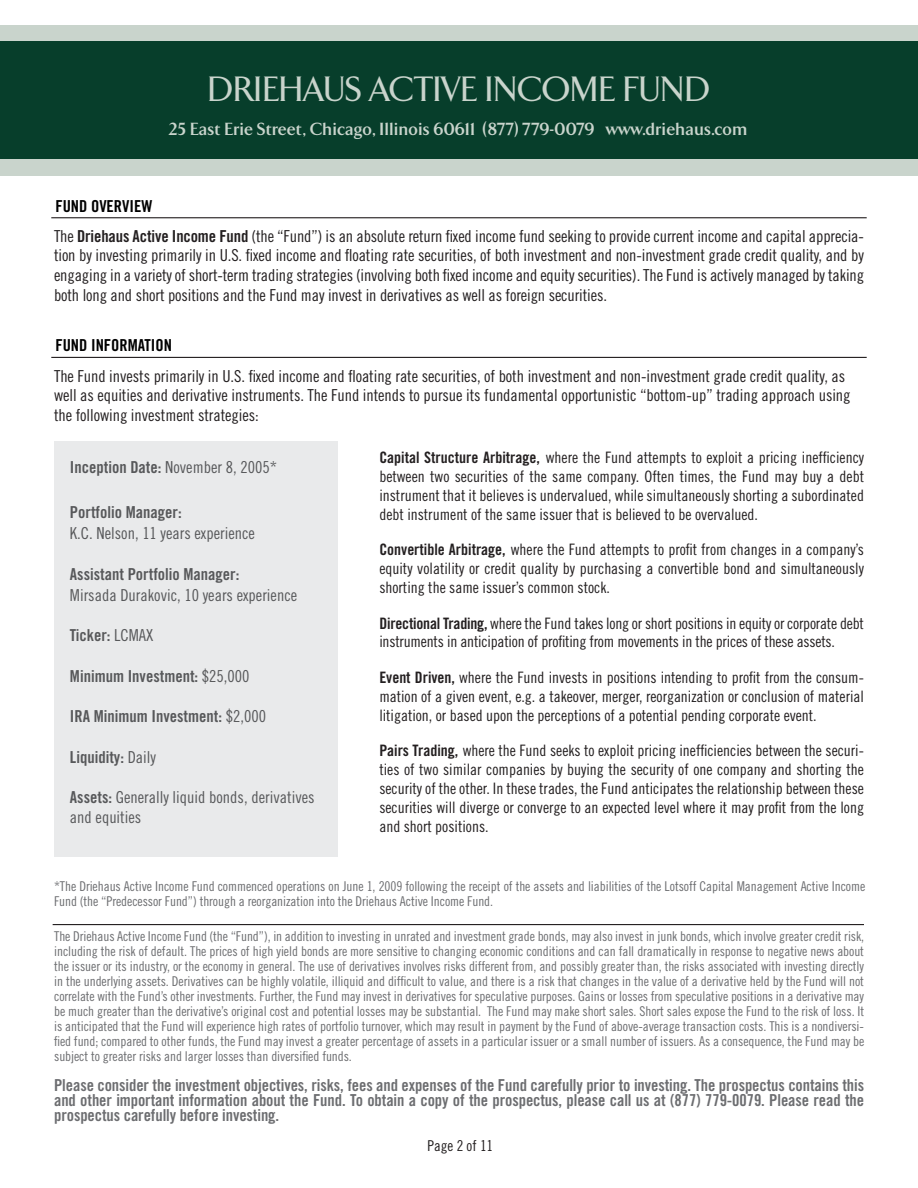
<style>
.page{position:relative;width:918px;height:1188px;background:#fff}
.page>*{position:absolute;margin:0;border:0;box-sizing:border-box;transform-origin:0 0}
.t1{font:500 36px "Arrow";letter-spacing:.005em;color:#c9d4cc}
.t2{font:700 18px "Arrow";letter-spacing:.025em;color:#c9d4cc}
.t3{font:16.5px/19.8px "Trade Gothic Cond Eighteen";letter-spacing:-.005em;color:#231f20}
.t4{font:16.5px/15px "Trade Gothic Bold Cond Twenty";letter-spacing:-.005em;color:#6c6d70;text-align:justify}
.t5{font:16.5px/19.8px "Trade Gothic Cond Eighteen";color:#57585a}
.t6{font:16.5px "Trade Gothic Bold Cond Twenty";color:#57585a}
.t7{font:16.5px "Trade Gothic Bold Cond Twenty";color:#000}
.t8{font:15.75px/18.9px "Trade Gothic Cond Eighteen";color:#231f20;text-align:justify}
.t9{font:15px "Trade Gothic Cond Eighteen";color:#231f20}
.t10{font:13.5px/15px "Trade Gothic Cond Eighteen";letter-spacing:-.005em;color:#6c6d70;text-align:justify}
.s1{font-family:"Trade Gothic Bold Cond Twenty"}
.s2{font-family:"Trade Gothic Cond Eighteen"}
</style>
<div class="page">
<hr style="left:53px;top:924px;width:811px;height:1px;background:#231f20">
<div style="left:0;top:25px;width:918px;height:151px;background:#c9d4cc"></div>
<div style="left:0;top:41px;width:918px;height:118px;background:#073e2b"></div>
<div style="left:54px;top:441px;width:284px;height:415px;background:#e9eaeb"></div>
<hr style="left:51px;top:357px;width:816px;height:1px;background:#231f20">
<hr style="left:51px;top:217px;width:816px;height:1px;background:#231f20">
<h1 class="t1" style="left:208px;top:70px;width:504px">DRIEHAUS ACTIVE INCOME FUND</h1>
<h2 class="t2" style="left:169px;top:119px;width:580px">25 East Erie Street, Chicago, Illinois 60611 (877) 779-0079 www.driehaus.com</h2>
<p class="t7" style="left:55px;top:196px;width:99px">FUND OVERVIEW</p>
<p class="t3" style="left:54px;top:226px;width:812px;text-align:justify">The <span class="s1">Driehaus Active Income Fund</span> (the “Fund”) is an absolute return fixed income fund seeking to provide current income and capital apprecia&shy;tion by investing primarily in U.S. fixed income and floating rate securities, of both investment and non-investment grade credit quality, and by engaging in a variety of short-term trading strategies (involving both fixed income and equity securities). The Fund is actively managed by taking both long and short positions and the Fund may invest in derivatives as well as foreign securities.</p>
<p class="t7" style="left:55px;top:336px;width:118px">FUND INFORMATION</p>
<p class="t3" style="left:54px;top:366px;width:798px">The Fund invests primarily in U.S. fixed income and floating rate securities, of both investment and non-investment grade credit quality, as well as equities and derivative instruments. The Fund intends to pursue its fundamental opportunistic “bottom-up” trading approach using the following investment strategies:</p>
<p class="t5" style="left:70px;top:457px;width:209px"><span class="s1">Inception Date:</span> November 8, 2005*</p>
<p class="t6" style="left:70px;top:502px;width:113px">Portfolio Manager:</p>
<p class="t5" style="left:70px;top:523px;width:187px">K.C. Nelson, 11 years experience</p>
<p class="t6" style="left:70px;top:564px;width:171px">Assistant Portfolio Manager:</p>
<p class="t5" style="left:70px;top:585px;width:229px">Mirsada Durakovic, 10 years experience</p>
<p class="t6" style="left:70px;top:625px;width:85px">Ticker: <span class="s2">LCMAX</span></p>
<p class="t6" style="left:70px;top:666px;width:181px">Minimum Investment: <span class="s2">$25,000</span></p>
<p class="t6" style="left:70px;top:706px;width:198px">IRA Minimum Investment: <span class="s2">$2,000</span></p>
<p class="t6" style="left:70px;top:747px;width:88px">Liquidity: <span class="s2">Daily</span></p>
<p class="t5" style="left:70px;top:787px;width:246px"><span class="s1">Assets:</span> Generally liquid bonds, derivatives and equities</p>
<p class="t8" style="left:379px;top:448px;width:486px"><span class="s1">Capital Structure Arbitrage,</span> where the Fund attempts to exploit a pricing inefficiency between two securities of the same company. Often times, the Fund may buy a debt instrument that it believes is undervalued, while simultaneously shorting a subordinated debt instrument of the same issuer that is believed to be overvalued.</p>
<p class="t8" style="left:379px;top:540px;width:486px"><span class="s1">Convertible Arbitrage,</span> where the Fund attempts to profit from changes in a company’s equity volatility or credit quality by purchasing a convertible bond and simultaneously shorting the same issuer’s common stock.</p>
<p class="t8" style="left:379px;top:613px;width:486px"><span class="s1">Directional Trading,</span> where the Fund takes long or short positions in equity or corporate debt instruments in anticipation of profiting from movements in the prices of these assets.</p>
<p class="t8" style="left:379px;top:668px;width:486px"><span class="s1">Event Driven,</span> where the Fund invests in positions intending to profit from the consum&shy;mation of a given event, e.g. a takeover, merger, reorganization or conclusion of material litigation, or based upon the perceptions of a potential pending corporate event.</p>
<p class="t8" style="left:379px;top:741px;width:486px"><span class="s1">Pairs Trading,</span> where the Fund seeks to exploit pricing inefficiencies between the securi&shy;ties of two similar companies by buying the security of one company and shorting the security of the other. In these trades, the Fund anticipates the relationship between these securities will diverge or converge to an expected level where it may profit from the long and short positions.</p>
<p class="t10" style="left:54px;top:878px;width:813px">*The Driehaus Active Income Fund commenced operations on June 1, 2009 following the receipt of the assets and liabilities of the Lotsoff Capital Management Active Income<br>Fund (the “Predecessor Fund”) through a reorganization into the Driehaus Active Income Fund.</p>
<p class="t10" style="left:54px;top:929px;width:812px">The Driehaus Active Income Fund (the “Fund”), in addition to investing in unrated and investment grade bonds, may also invest in junk bonds, which involve greater credit risk, including the risk of default. The prices of high yield bonds are more sensitive to changing economic conditions and can fall dramatically in response to negative news about the issuer or its industry, or the economy in general. The use of derivatives involves risks different from, and possibly greater than, the risks associated with investing directly in the underlying assets. Derivatives can be highly volatile, illiquid and difficult to value, and there is a risk that changes in the value of a derivative held by the Fund will not correlate with the Fund’s other investments. Further, the Fund may invest in derivatives for speculative purposes. Gains or losses from speculative positions in a derivative may be much greater than the derivative’s original cost and potential losses may be substantial. The Fund may make short sales. Short sales expose the Fund to the risk of loss. It is anticipated that the Fund will experience high rates of portfolio turnover, which may result in payment by the Fund of above-average transaction costs. This is a nondiversi&shy;fied fund; compared to other funds, the Fund may invest a greater percentage of assets in a particular issuer or a small number of issuers. As a consequence, the Fund may be subject to greater risks and larger losses than diversified funds.</p>
<p class="t4" style="left:54px;top:1078px;width:812px">Please consider the investment objectives, risks, fees and expenses of the Fund carefully prior to investing. The prospectus contains this and other important information about the Fund. To obtain a copy of the prospectus, please call us at (877) 779-0079. Please read the prospectus carefully before investing.</p>
<p class="t9" style="left:428px;top:1136px;width:67px">Page 2 of 11</p>
</div>
